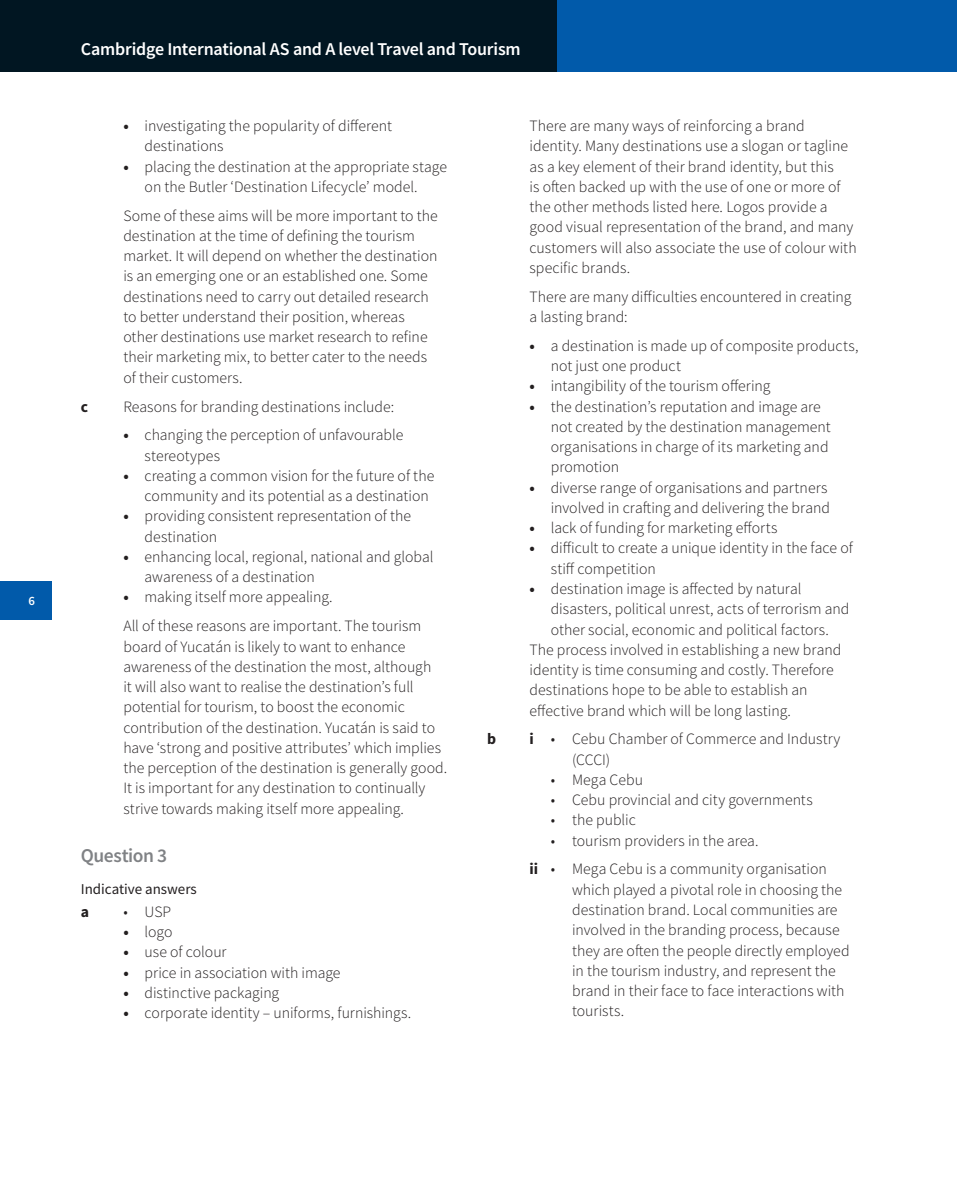
<style>
.page{position:relative;width:957px;height:1200px;background:#fff}
.page>*{position:absolute;margin:0;border:0;box-sizing:border-box;transform-origin:0 0}
.t1{font:600 19.5px "Source Sans Pro";letter-spacing:-.025em;color:#808285}
.t2{font:600 18px "Source Sans Pro";letter-spacing:-.015em;color:#fff}
.t3{font:300 15.75px/20.2px "Source Sans Pro";color:#231f20}
.t4{font:700 15.75px "Source Sans Pro";color:#231f20}
.t5{font:15px "Source Sans Pro";color:#231f20}
.t6{font:600 12.75px "Source Sans Pro";color:#fff}
.s1{font-weight:700}
</style>
<div class="page">
<div style="left:240px;top:0;width:717px;height:71px;background:#015aaa"></div>
<div style="left:0;top:580px;width:51px;height:39px;background:#015aaa"></div>
<div style="left:0;top:0;width:557px;height:71px;background:#011622"></div>
<p class="t6" style="left:29px;top:592px;width:8px">6</p>
<p class="t2" style="left:81px;top:37px;width:441px">Cambridge International AS and A level Travel and Tourism</p>
<p class="t3" style="left:145px;top:116px;width:249px;text-indent:-21px"><span class="s1">•</span> investigating the popularity of different destinations</p>
<p class="t3" style="left:123px;top:156px;width:325px;text-align:center"><span class="s1">•</span> placing the destination at the appropriate stage on the Butler ‘Destination Lifecycle’ model.</p>
<p class="t3" style="left:123px;top:205px;width:316px">Some of these aims will be more important to the destination at the time of defining the tourism market. It will depend on whether the destination is an emerging one or an established one. Some destinations need to carry out detailed research to better understand their position, whereas other destinations use market research to refine their marketing mix, to better cater to the needs of their customers.</p>
<p class="t4" style="left:81px;top:395px;width:9px">c</p>
<p class="t3" style="left:123px;top:396px;width:272px">Reasons for branding destinations include:</p>
<p class="t3" style="left:145px;top:425px;width:260px;text-indent:-21px"><span class="s1">•</span> changing the perception of unfavourable stereotypes</p>
<p class="t3" style="left:145px;top:465px;width:291px;text-indent:-21px"><span class="s1">•</span> creating a common vision for the future of the community and its potential as a destination</p>
<p class="t3" style="left:145px;top:506px;width:268px;text-indent:-21px"><span class="s1">•</span> providing consistent representation of the destination</p>
<p class="t3" style="left:145px;top:546px;width:290px;text-indent:-21px"><span class="s1">•</span> enhancing local, regional, national and global awareness of a destination</p>
<p class="t3" style="left:123px;top:582px;width:299px;line-height:28.8px"><span class="s1">•</span> making itself more appealing.<br>All of these reasons are important. The tourism</p>
<p class="t3" style="left:123px;top:636px;width:325px">board of Yucatán is likely to want to enhance awareness of the destination the most, although<br>it will also want to realise the destination’s full potential for tourism, to boost the economic contribution of the destination. Yucatán is said to have ‘strong and positive attributes’ which implies the perception of the destination is generally good.<br>It is important for any destination to continually strive towards making itself more appealing.</p>
<p class="t1" style="left:81px;top:842px;width:88px">Question 3</p>
<p class="t5" style="left:81px;top:879px;width:117px">Indicative answers</p>
<p class="t4" style="left:81px;top:900px;width:10px">a</p>
<p class="t3" style="left:123px;top:901px;width:49px">• USP</p>
<p class="t3" style="left:123px;top:921px;width:51px"><span class="s1">•</span> logo</p>
<p class="t3" style="left:123px;top:941px;width:105px"><span class="s1">•</span> use of colour</p>
<p class="t3" style="left:123px;top:962px;width:219px"><span class="s1">•</span> price in association with image</p>
<p class="t3" style="left:123px;top:982px;width:157px"><span class="s1">•</span> distinctive packaging</p>
<p class="t3" style="left:123px;top:1002px;width:289px"><span class="s1">•</span> corporate identity – uniforms, furnishings.</p>
<p class="t3" style="left:529px;top:116px;width:329px">There are many ways of reinforcing a brand identity. Many destinations use a slogan or tagline as a key element of their brand identity, but this<br>is often backed up with the use of one or more of the other methods listed here. Logos provide a good visual representation of the brand, and many customers will also associate the use of colour with specific brands.</p>
<p class="t3" style="left:529px;top:286px;width:323px">There are many difficulties encountered in creating a lasting brand:</p>
<p class="t3" style="left:551px;top:335px;width:309px;text-indent:-21px"><span class="s1">•</span> a destination is made up of composite products, not just one product</p>
<p class="t3" style="left:529px;top:376px;width:242px"><span class="s1">•</span> intangibility of the tourism offering</p>
<p class="t3" style="left:551px;top:396px;width:281px;text-indent:-21px"><span class="s1">•</span> the destination’s reputation and image are not created by the destination management organisations in charge of its marketing and promotion</p>
<p class="t3" style="left:529px;top:477px;width:302px;text-align:right"><span class="s1">•</span> diverse range of organisations and partners involved in crafting and delivering the brand</p>
<p class="t3" style="left:529px;top:517px;width:250px"><span class="s1">•</span> lack of funding for marketing efforts</p>
<p class="t3" style="left:551px;top:538px;width:303px;text-indent:-21px"><span class="s1">•</span> difficult to create a unique identity in the face of stiff competition</p>
<p class="t3" style="left:529px;top:578px;width:273px"><span class="s1">•</span> destination image is affected by natural</p>
<p class="t3" style="left:551px;top:598px;width:300px">disasters, political unrest, acts of terrorism and</p>
<p class="t3" style="left:551px;top:619px;width:280px">other social, economic and political factors.</p>
<p class="t3" style="left:529px;top:639px;width:313px">The process involved in establishing a new brand</p>
<p class="t3" style="left:529px;top:659px;width:306px">identity is time consuming and costly. Therefore</p>
<p class="t3" style="left:529px;top:679px;width:279px">destinations hope to be able to establish an</p>
<p class="t3" style="left:529px;top:700px;width:263px">effective brand which will be long lasting.</p>
<p class="t4" style="left:487px;top:728px;width:11px">b</p>
<p class="t3" style="left:572px;top:728px;width:270px;text-indent:-43px"><span class="s1">i</span> • Cebu Chamber of Commerce and Industry (CCCI)</p>
<p class="t3" style="left:551px;top:769px;width:94px">• Mega Cebu</p>
<p class="t3" style="left:551px;top:789px;width:263px">• Cebu provincial and city governments</p>
<p class="t3" style="left:551px;top:809px;width:86px">• the public</p>
<p class="t3" style="left:529px;top:825px;width:299px;line-height:28.8px;text-indent:21px">• tourism providers in the area.<br><span class="s1">ii</span> • Mega Cebu is a community organisation</p>
<p class="t3" style="left:572px;top:879px;width:279px">which played a pivotal role in choosing the destination brand. Local communities are involved in the branding process, because they are often the people directly employed in the tourism industry, and represent the brand in their face to face interactions with tourists.</p>
</div>
